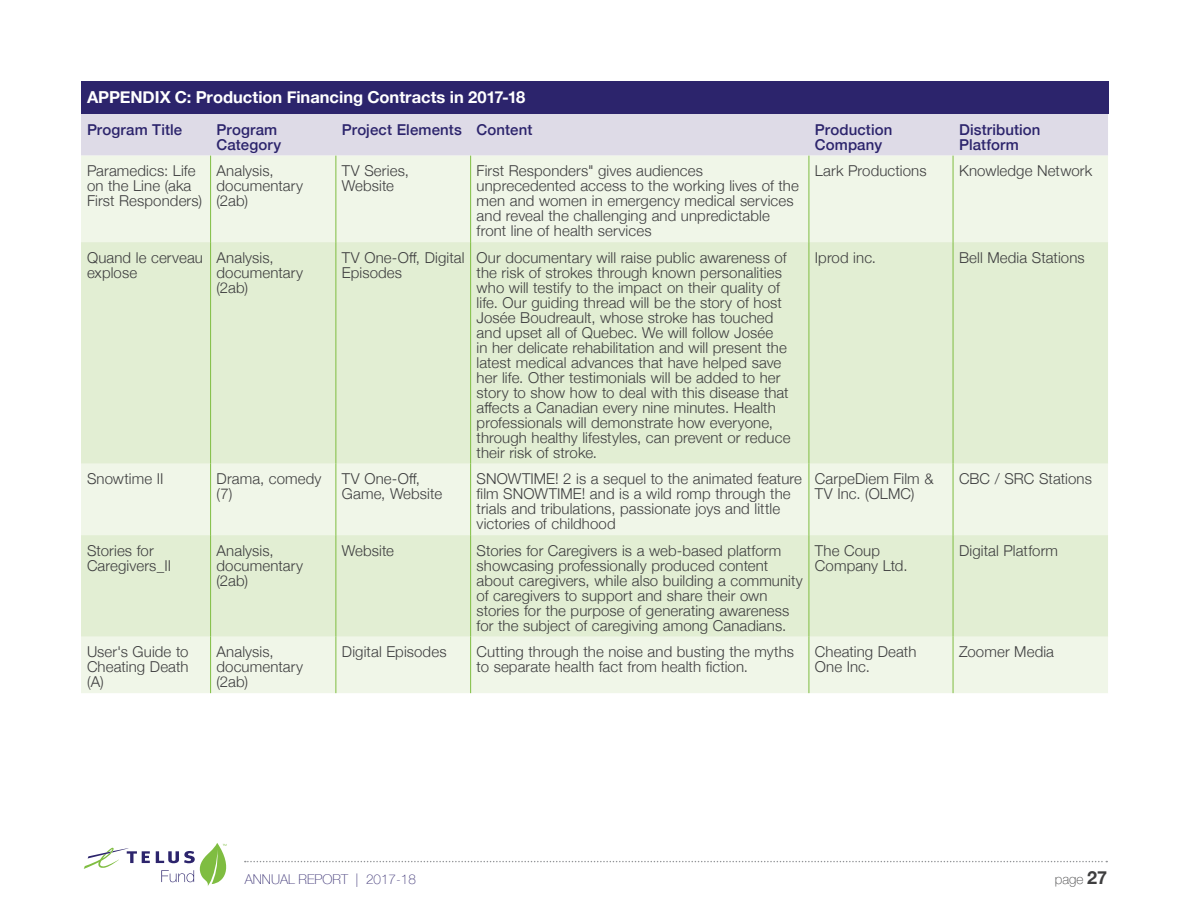
<style>
.page{position:relative;width:1188px;height:918px;background:#fff}
.page>*{position:absolute;margin:0;border:0;box-sizing:border-box;transform-origin:0 0}
.Subhead_Level_1{font:700 16.5px "Helvetica Neue";color:#fff}
.Table_Contracts_Body{font:300 15px/15px "Helvetica Neue";letter-spacing:.005em;color:#3e3e3f}
.Table_Contracts_Colu{font:500 15px/15px "Helvetica Neue";letter-spacing:.01em;color:#2c246c}
.t1{font:100 13.5px "Helvetica Neue";color:#3c3375}
.t2{font:100 13.5px "Helvetica Neue";color:#3e3e3f}
.s1{font-weight:700;font-size:18px}
</style>
<div class="page">
<svg style="left:245px;top:861px;width:862px;height:1px"></svg>
<svg style="left:84px;top:848px;width:66px;height:21px"></svg>
<svg style="left:156px;top:843px;width:71px;height:43px"></svg>
<div style="left:81px;top:81px;width:1027px;height:33px;background:#2c246c"></div>
<div style="left:81px;top:114px;width:1027px;height:42px;background:#dedbe7"></div>
<div style="left:81px;top:156px;width:1027px;height:537px;background:#f0f6e8"></div>
<svg style="left:81px;top:242px;width:1027px;height:395px;background:#e4efd6"></svg>
<hr style="left:210px;top:156px;width:1px;height:86px;background:#7fbd41">
<hr style="left:336px;top:156px;width:1px;height:86px;background:#7fbd41">
<hr style="left:470px;top:156px;width:1px;height:86px;background:#7fbd41">
<hr style="left:809px;top:156px;width:1px;height:86px;background:#7fbd41">
<hr style="left:953px;top:156px;width:1px;height:86px;background:#7fbd41">
<hr style="left:210px;top:242px;width:1px;height:222px;background:#7fbd41">
<hr style="left:336px;top:242px;width:1px;height:222px;background:#7fbd41">
<hr style="left:470px;top:242px;width:1px;height:222px;background:#7fbd41">
<hr style="left:809px;top:242px;width:1px;height:222px;background:#7fbd41">
<hr style="left:210px;top:464px;width:1px;height:71px;background:#7fbd41">
<hr style="left:336px;top:464px;width:1px;height:71px;background:#7fbd41">
<hr style="left:470px;top:464px;width:1px;height:71px;background:#7fbd41">
<hr style="left:809px;top:464px;width:1px;height:71px;background:#7fbd41">
<hr style="left:953px;top:464px;width:1px;height:71px;background:#7fbd41">
<hr style="left:210px;top:535px;width:1px;height:102px;background:#7fbd41">
<hr style="left:336px;top:535px;width:1px;height:102px;background:#7fbd41">
<hr style="left:470px;top:535px;width:1px;height:102px;background:#7fbd41">
<hr style="left:809px;top:535px;width:1px;height:102px;background:#7fbd41">
<hr style="left:953px;top:535px;width:1px;height:102px;background:#7fbd41">
<hr style="left:953px;top:242px;width:1px;height:222px;background:#7fbd41">
<hr style="left:953px;top:637px;width:1px;height:56px;background:#7fbd41">
<hr style="left:809px;top:637px;width:1px;height:56px;background:#7fbd41">
<hr style="left:210px;top:637px;width:1px;height:56px;background:#7fbd41">
<hr style="left:336px;top:637px;width:1px;height:56px;background:#7fbd41">
<hr style="left:470px;top:637px;width:1px;height:56px;background:#7fbd41">
<p class="Subhead_Level_1" style="left:87px;top:84px;width:440px">APPENDIX C: Production Financing Contracts in 2017-18</p>
<p class="Table_Contracts_Colu" style="left:87px;top:121px;width:97px">Program Title</p>
<p class="Table_Contracts_Colu" style="left:217px;top:121px;width:66px">Program<br>Category</p>
<p class="Table_Contracts_Colu" style="left:342px;top:121px;width:121px">Project Elements</p>
<p class="Table_Contracts_Colu" style="left:477px;top:121px;width:57px">Content</p>
<p class="Table_Contracts_Colu" style="left:815px;top:121px;width:79px">Production<br>Company</p>
<p class="Table_Contracts_Colu" style="left:959px;top:121px;width:83px">Distribution<br>Platform</p>
<p class="Table_Contracts_Body" style="left:87px;top:162px;width:117px">Paramedics: Life on the Line (aka<br>First Responders)</p>
<p class="Table_Contracts_Body" style="left:217px;top:162px;width:88px">Analysis, documentary (2ab)</p>
<p class="Table_Contracts_Body" style="left:342px;top:162px;width:69px">TV Series,<br>Website</p>
<p class="Table_Contracts_Body" style="left:477px;top:162px;width:324px">First Responders" gives audiences unprecedented access to the working lives of the men and women in emergency medical services and reveal the challenging and unpredictable front line of health services</p>
<p class="Table_Contracts_Body" style="left:815px;top:162px;width:113px">Lark Productions</p>
<p class="Table_Contracts_Body" style="left:959px;top:162px;width:135px">Knowledge Network</p>
<p class="Table_Contracts_Body" style="left:87px;top:249px;width:118px">Quand le cerveau explose</p>
<p class="Table_Contracts_Body" style="left:217px;top:249px;width:88px">Analysis, documentary (2ab)</p>
<p class="Table_Contracts_Body" style="left:342px;top:249px;width:124px">TV One-Off, Digital<br>Episodes</p>
<p class="Table_Contracts_Body" style="left:477px;top:249px;width:315px">Our documentary will raise public awareness of the risk of strokes through known personalities who will testify to the impact on their quality of life. Our guiding thread will be the story of host Josée Boudreault, whose stroke has touched and upset all of Quebec. We will follow Josée<br>in her delicate rehabilitation and will present the latest medical advances that have helped save her life. Other testimonials will be added to her story to show how to deal with this disease that affects a Canadian every nine minutes. Health professionals will demonstrate how everyone, through healthy lifestyles, can prevent or reduce their risk of stroke.</p>
<p class="Table_Contracts_Body" style="left:815px;top:249px;width:63px">Iprod inc.</p>
<p class="Table_Contracts_Body" style="left:959px;top:249px;width:127px">Bell Media Stations</p>
<p class="Table_Contracts_Body" style="left:87px;top:470px;width:78px">Snowtime II</p>
<p class="Table_Contracts_Body" style="left:217px;top:470px;width:106px">Drama, comedy (7)</p>
<p class="Table_Contracts_Body" style="left:342px;top:470px;width:102px">TV One-Off,<br>Game, Website</p>
<p class="Table_Contracts_Body" style="left:477px;top:470px;width:327px">SNOWTIME! 2 is a sequel to the animated feature film SNOWTIME! and is a wild romp through the trials and tribulations, passionate joys and little victories of childhood</p>
<p class="Table_Contracts_Body" style="left:815px;top:470px;width:120px">CarpeDiem Film &amp;<br>TV Inc. (OLMC)</p>
<p class="Table_Contracts_Body" style="left:959px;top:470px;width:134px">CBC / SRC Stations</p>
<p class="Table_Contracts_Body" style="left:87px;top:542px;width:86px">Stories for<br>Caregivers_II</p>
<p class="Table_Contracts_Body" style="left:217px;top:542px;width:88px">Analysis, documentary (2ab)</p>
<p class="Table_Contracts_Body" style="left:342px;top:542px;width:54px">Website</p>
<p class="Table_Contracts_Body" style="left:477px;top:542px;width:328px">Stories for Caregivers is a web-based platform showcasing professionally produced content about caregivers, while also building a community of caregivers to support and share their own stories for the purpose of generating awareness for the subject of caregiving among Canadians.</p>
<p class="Table_Contracts_Body" style="left:815px;top:542px;width:94px">The Coup<br>Company Ltd.</p>
<p class="Table_Contracts_Body" style="left:959px;top:542px;width:101px">Digital Platform</p>
<p class="Table_Contracts_Body" style="left:87px;top:643px;width:103px;text-align:justify">User's Guide to Cheating Death (A)</p>
<p class="Table_Contracts_Body" style="left:217px;top:643px;width:88px">Analysis, documentary (2ab)</p>
<p class="Table_Contracts_Body" style="left:342px;top:643px;width:106px">Digital Episodes</p>
<p class="Table_Contracts_Body" style="left:477px;top:643px;width:319px">Cutting through the noise and busting the myths to separate health fact from health fiction.</p>
<p class="Table_Contracts_Body" style="left:815px;top:643px;width:103px">Cheating Death<br>One Inc.</p>
<p class="Table_Contracts_Body" style="left:959px;top:643px;width:97px">Zoomer Media</p>
<p class="t1" style="left:245px;top:869px;width:173px">ANNUAL REPORT | 2017-18</p>
<p class="t2" style="left:1055px;top:869px;width:54px">page <span class="s1">27</span></p>
</div>
